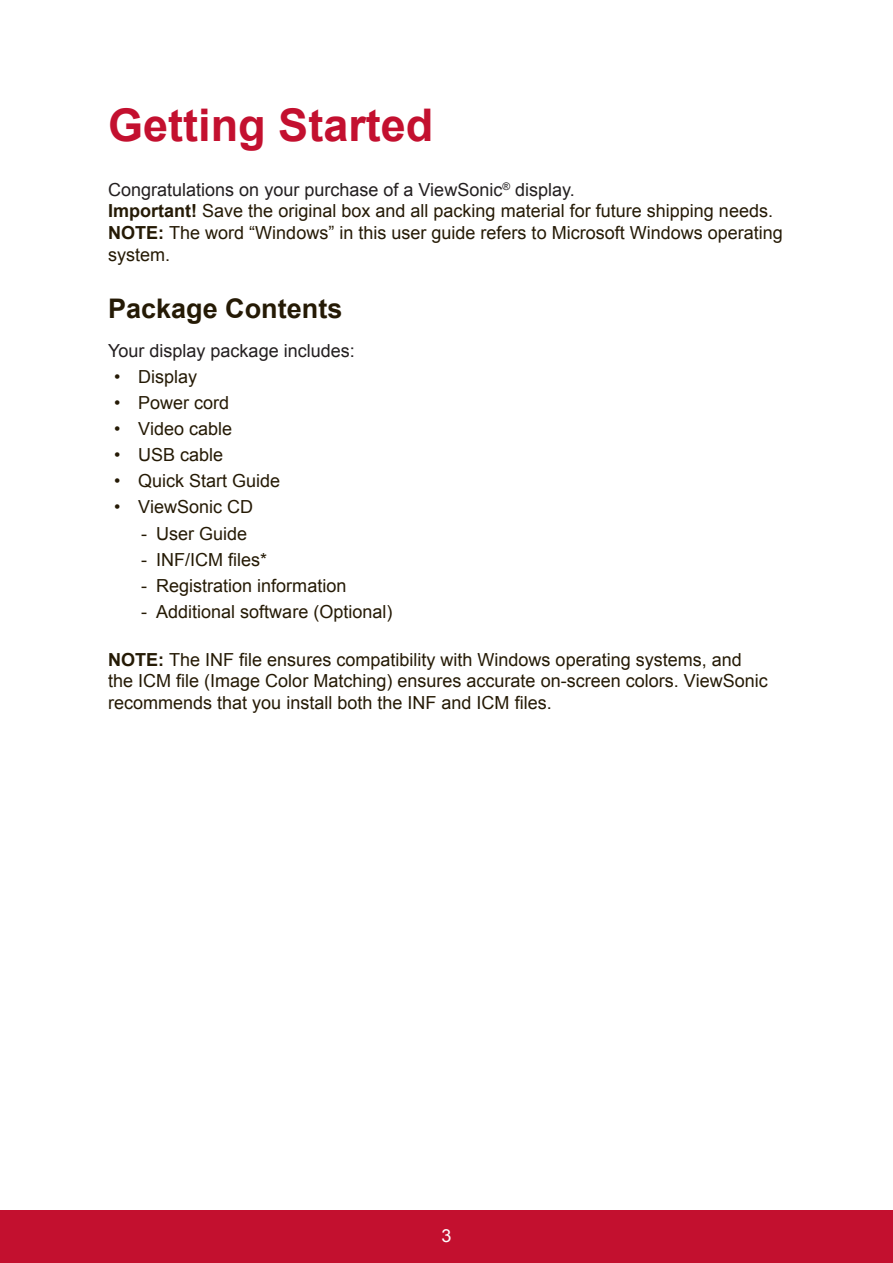
<style>
.page{position:relative;width:893px;height:1263px;background:#fff}
.page>*{position:absolute;margin:0;border:0;box-sizing:border-box;transform-origin:0 0}
.t1{font:700 45px "Arial";color:#c3102f}
.t2{font:700 27px "Arial";color:#251a05}
.t3{font:18px/21.6px "Arial";color:#251a05}
.t4{font:18px "Arial";color:#231f20}
.t5{font:18px "Arial";color:#fff}
.s1{color:#231f20}
.s2{font-weight:700}
</style>
<div class="page">
<div style="left:0;top:1210px;width:892px;height:53px;background:#c3102f"></div>
<h1 class="t1" style="left:108px;top:95px;width:327px">Getting Started</h1>
<p class="t3" style="left:108px;top:179px;width:676px"><span class="s1">Congratulations on your purchase of a ViewSonic</span><sup>®</sup> <span class="s1">display.<br></span><span class="s2">Important!</span> Save the original box and all packing material for future shipping needs.<br><span class="s2">NOTE:</span> The word “Windows” in this user guide refers to Microsoft Windows operating system.</p>
<h2 class="t2" style="left:108px;top:290px;width:236px">Package Contents</h2>
<p class="t4" style="left:108px;top:339px;width:248px">Your display package includes:</p>
<p class="t3" style="left:114px;top:366px;width:84px">• Display</p>
<p class="t3" style="left:114px;top:392px;width:117px">• Power cord</p>
<p class="t3" style="left:114px;top:418px;width:120px">• Video cable</p>
<p class="t3" style="left:114px;top:444px;width:111px">• USB cable</p>
<p class="t3" style="left:114px;top:470px;width:168px">• Quick Start Guide</p>
<p class="t3" style="left:114px;top:496px;width:141px">• ViewSonic CD</p>
<p class="t3" style="left:141px;top:522px;width:108px">- User Guide</p>
<p class="t3" style="left:141px;top:549px;width:127px">- INF/ICM files*</p>
<p class="t3" style="left:141px;top:575px;width:207px">- Registration information</p>
<p class="t3" style="left:141px;top:601px;width:253px">- Additional software (Optional)</p>
<p class="t3" style="left:108px;top:648px;width:661px"><span class="s2">NOTE:</span> The INF file ensures compatibility with Windows operating systems, and the ICM file (Image Color Matching) ensures accurate on-screen colors. ViewSonic recommends that you install both the INF and ICM files.</p>
<p class="t5" style="left:441px;top:1223px;width:12px">3</p>
</div>
